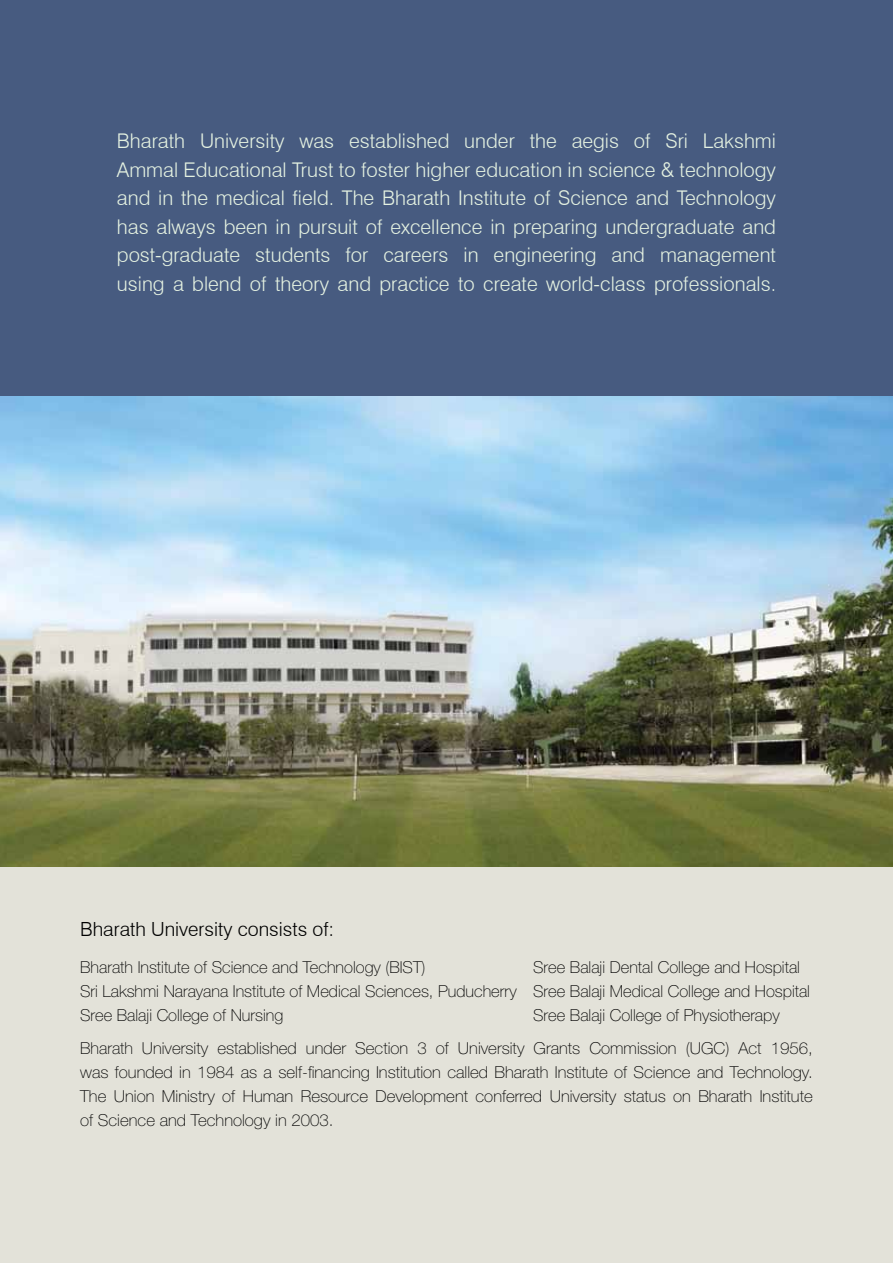
<style>
.page{position:relative;width:893px;height:1263px;background:#fff}
.page>*{position:absolute;margin:0;border:0;box-sizing:border-box;transform-origin:0 0}
.t1{font:300 20.25px/28.5px "Swiss 721 BT";color:#e4f1e1;text-align:justify}
.t2{font:300 19.5px "Swiss 721 BT";color:#000}
.t3{font:100 16.5px/24px "Helvetica Neue";color:#000}
</style>
<div class="page">
<div style="left:0;top:768px;width:893px;height:495px;background:#e3e2d9"></div>
<div style="left:0;top:0;width:893px;height:758px;background:#475b80"></div>
<img style="left:0;top:396px;width:893px;height:471px">
<p class="t1" style="left:117px;top:127px;width:661px">Bharath University was established under the aegis of Sri Lakshmi Ammal Educational Trust to foster higher education in science &amp; technology and in the medical field. The Bharath Institute of Science and Technology has always been in pursuit of excellence in preparing undergraduate and post-graduate students for careers in engineering and management using a blend of theory and practice to create world-class professionals.</p>
<p class="t2" style="left:80px;top:918px;width:255px">Bharath University consists of:</p>
<p class="t3" style="left:80px;top:955px;width:347px">Bharath Institute of Science and Technology (BIST)</p>
<p class="t3" style="left:80px;top:955px;width:731px;text-indent:453px">Sree Balaji Dental College and Hospital<br>Sri Lakshmi Narayana Institute of Medical Sciences, Puducherry Sree Balaji Medical College and Hospital<br>Sree Balaji College of Nursing</p>
<p class="t3" style="left:80px;top:999px;width:734px;line-height:32.5px;text-indent:453px">Sree Balaji College of Physiotherapy<br>Bharath University established under Section 3 of University Grants Commission (UGC) Act 1956,</p>
<p class="t3" style="left:80px;top:1060px;width:734px;text-align:justify">was founded in 1984 as a self-financing Institution called Bharath Institute of Science and Technology.<br>The Union Ministry of Human Resource Development conferred University status on Bharath Institute of Science and Technology in 2003.</p>
</div>
